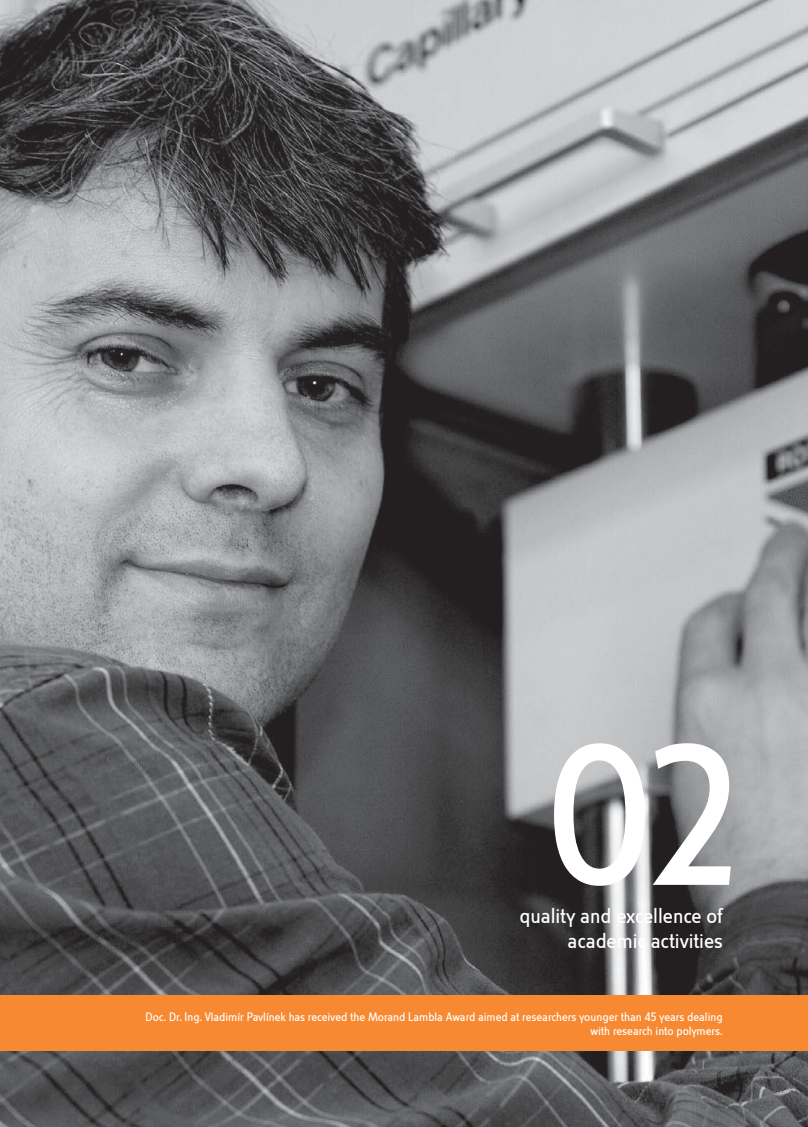
<style>
.page{position:relative;width:808px;height:1127px;background:#fff}
.page>*{position:absolute;margin:0;border:0;box-sizing:border-box;transform-origin:0 0}
.t1{font:195px "Berlin CE";color:#fff}
.t2{font:21px "Berlin CE";letter-spacing:-.005em;color:#fff}
.t3{font:12px/14.4px "Berlin CE";color:#fff;text-align:right}
</style>
<div class="page">
<img style="left:0;top:0;width:808px;height:1127px">
<div style="left:0;top:995px;width:808px;height:55px;background:#f68932"></div>
<h1 class="t1" style="left:544px;top:708px;width:198px">02</h1>
<h2 class="t2" style="left:519px;top:904px;width:205px">quality and excellence of</h2>
<h2 class="t2" style="left:568px;top:929px;width:157px">academic activities</h2>
<p class="t3" style="left:146px;top:1009px;width:579px">Doc. Dr. Ing. Vladimír Pavlínek has received the Morand Lambla Award aimed at researchers younger than 45 years dealing with research into polymers.</p>
</div>
